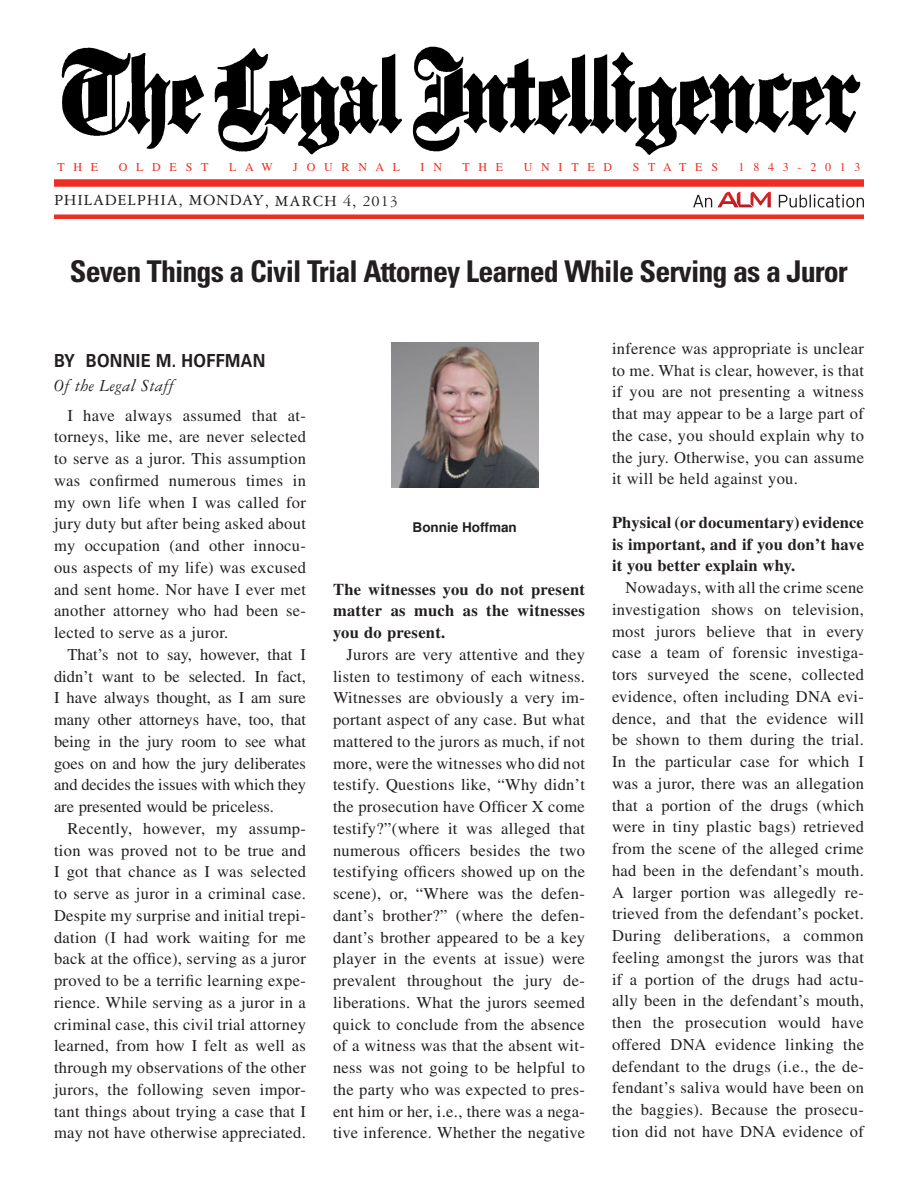
<style>
.page{position:relative;width:918px;height:1188px;background:#fff}
.page>*{position:absolute;margin:0;border:0;box-sizing:border-box;transform-origin:0 0}
.HEAD_24{font:700 condensed 30px "Univers LT Std";letter-spacing:-.03em;color:#231f20}
.BYLINE_by1{font:700 18px "Univers LT Std";letter-spacing:.02em;color:#231f20;scale:.9 1}
.BYTTL_by2{font:italic 18px "Garamond 3 LT Std";letter-spacing:.02em;color:#231f20}
.TEXT_body{font:16.5px/21.8px "Times LT Std";letter-spacing:.02em;color:#231f20;text-align:justify}
.TEXT_body-2{font:700 16.5px/21.8px "Times LT Std";letter-spacing:.01em;color:#231f20;text-align:justify}
.t1{font:16.5px "Garamond 3 LT Std";letter-spacing:.05em;color:#231f20}
.t2{font:700 13.5px "Helvetica";color:#231f20}
.t3{font:12px "Times LT Std";letter-spacing:.73em;color:#ee2e22}
</style>
<div class="page">
<img style="left:61px;top:46px;width:800px;height:109px">
<div style="left:54px;top:179px;width:810px;height:8px;background:#ee2e22"></div>
<div style="left:54px;top:214px;width:810px;height:5px;background:#ee2e22"></div>
<svg style="left:693px;top:195px;width:19px;height:12px"></svg>
<svg style="left:779px;top:194px;width:85px;height:14px"></svg>
<svg style="left:718px;top:192px;width:53px;height:15px"></svg>
<img style="left:391px;top:343px;width:147px;height:144px">
<p class="t3" style="left:57px;top:160px;width:42px">THE</p>
<p class="t3" style="left:119px;top:160px;width:91px">OLDEST</p>
<p class="t3" style="left:229px;top:160px;width:45px">LAW</p>
<p class="t3" style="left:293px;top:160px;width:108px">JOURNAL</p>
<p class="t3" style="left:421px;top:160px;width:23px">I N</p>
<p class="t3" style="left:462px;top:160px;width:42px">THE</p>
<p class="t3" style="left:524px;top:160px;width:90px">UNITED</p>
<p class="t3" style="left:633px;top:160px;width:87px">STATES</p>
<p class="t3" style="left:739px;top:160px;width:124px">1843-2013</p>
<p class="t1" style="left:54px;top:192px;width:346px">PHILADELPHIA, MONDAY, MARCH 4, 2013</p>
<p class="HEAD_24" style="left:70px;top:253px;width:779px">Seven Things a Civil Trial Attorney Learned While Serving as a Juror</p>
<p class="BYLINE_by1" style="left:54px;top:350px;width:236px">BY BONNIE M. HOFFMAN</p>
<p class="BYTTL_by2" style="left:54px;top:376px;width:121px">Of the Legal Staff</p>
<p class="TEXT_body" style="left:54px;top:404px;width:254px;text-indent:14px">I have always assumed that at&shy;torneys, like me, are never selected to serve as a juror. This assumption was confirmed numerous times in my own life when I was called for jury duty but after being asked about my occupation (and other innocu&shy;ous aspects of my life) was excused and sent home. Nor have I ever met another attorney who had been se&shy;lected to serve as a juror.</p>
<p class="TEXT_body" style="left:54px;top:643px;width:254px;text-indent:14px">That’s not to say, however, that I didn’t want to be selected. In fact, I have always thought, as I am sure many other attorneys have, too, that being in the jury room to see what goes on and how the jury deliberates and decides the issues with which they are presented would be priceless.</p>
<p class="TEXT_body" style="left:54px;top:817px;width:254px;text-indent:14px">Recently, however, my assump&shy;tion was proved not to be true and I got that chance as I was selected to serve as juror in a criminal case.<br>Despite my surprise and initial trepi&shy;dation (I had work waiting for me back at the office), serving as a juror proved to be a terrific learning expe&shy;rience. While serving as a juror in a criminal case, this civil trial attorney learned, from how I felt as well as through my observations of the other jurors, the following seven impor&shy;tant things about trying a case that I may not have otherwise appreciated.</p>
<p class="t2" style="left:413px;top:516px;width:106px">Bonnie Hoffman</p>
<p class="TEXT_body-2" style="left:333px;top:578px;width:254px">The witnesses you do not present matter as much as the witnesses you do present.</p>
<p class="TEXT_body" style="left:333px;top:643px;width:254px;text-indent:14px">Jurors are very attentive and they listen to testimony of each witness.<br>Witnesses are obviously a very im&shy;portant aspect of any case. But what mattered to the jurors as much, if not more, were the witnesses who did not testify. Questions like, “Why didn’t the prosecution have Officer X come testify?”(where it was alleged that numerous officers besides the two testifying officers showed up on the scene), or, “Where was the defen&shy;dant’s brother?” (where the defen&shy;dant’s brother appeared to be a key player in the events at issue) were prevalent throughout the jury de&shy;liberations. What the jurors seemed quick to conclude from the absence of a witness was that the absent wit&shy;ness was not going to be helpful to the party who was expected to pres&shy;ent him or her, i.e., there was a nega&shy;tive inference. Whether the negative</p>
<p class="TEXT_body" style="left:612px;top:337px;width:254px">inference was appropriate is unclear to me. What is clear, however, is that if you are not presenting a witness that may appear to be a large part of the case, you should explain why to the jury. Otherwise, you can assume it will be held against you.</p>
<p class="TEXT_body-2" style="left:612px;top:511px;width:254px">Physical (or documentary) evidence is important, and if you don’t have it you better explain why.</p>
<p class="TEXT_body" style="left:612px;top:577px;width:254px;text-indent:14px">Nowadays, with all the crime scene investigation shows on television, most jurors believe that in every case a team of forensic investiga&shy;tors surveyed the scene, collected evidence, often including DNA evi&shy;dence, and that the evidence will be shown to them during the trial.<br>In the particular case for which I was a juror, there was an allegation that a portion of the drugs (which were in tiny plastic bags) retrieved from the scene of the alleged crime had been in the defendant’s mouth.<br>A larger portion was allegedly re&shy;trieved from the defendant’s pocket.<br>During deliberations, a common feeling amongst the jurors was that if a portion of the drugs had actu&shy;ally been in the defendant’s mouth, then the prosecution would have offered DNA evidence linking the defendant to the drugs (i.e., the de&shy;fendant’s saliva would have been on the baggies). Because the prosecu&shy;tion did not have DNA evidence of</p>
</div>
